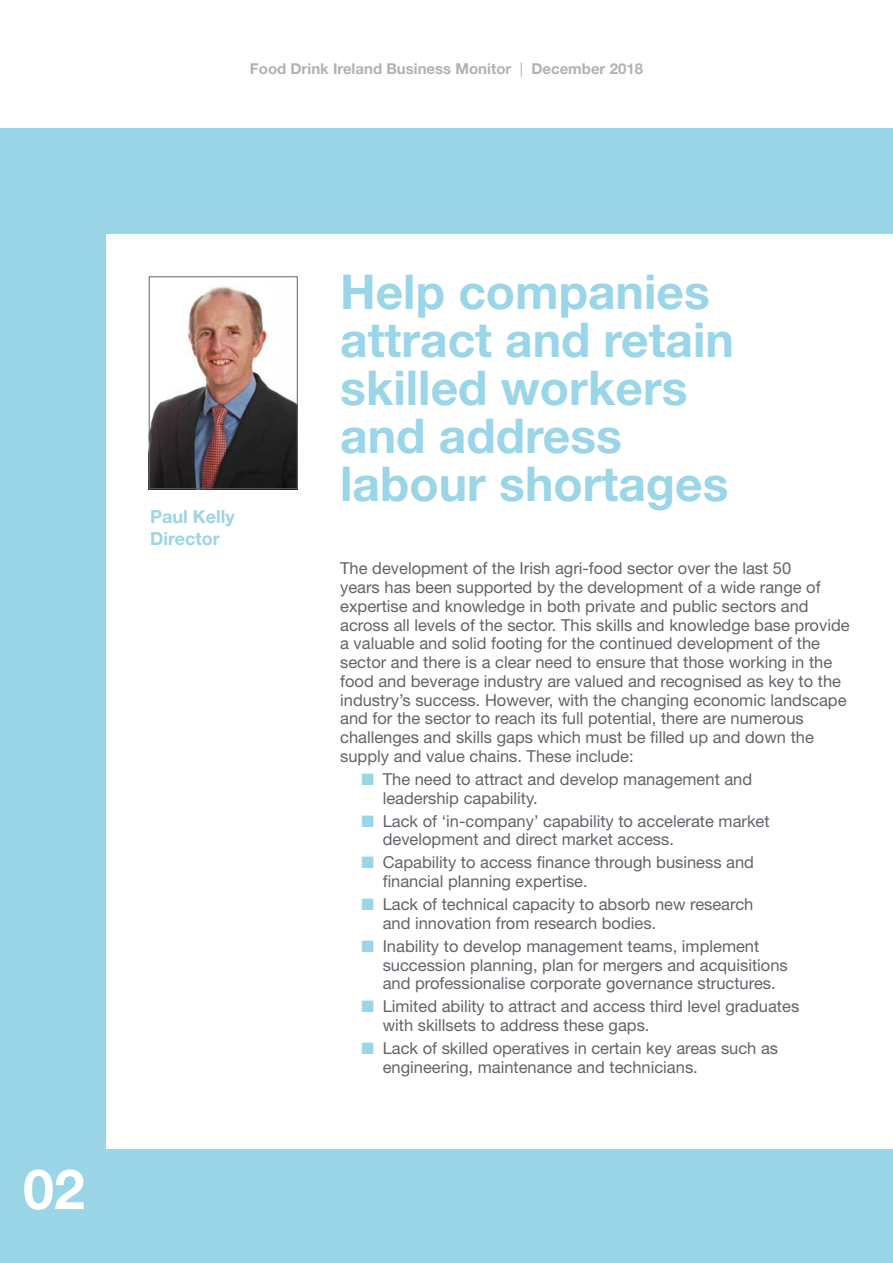
<style>
.page{position:relative;width:893px;height:1263px;background:#fff}
.page>*{position:absolute;margin:0;border:0;box-sizing:border-box;transform-origin:0 0}
.t1{font:700 55.5px "Helvetica Neue LT Std";color:#fff}
.t2{font:700 48px/48px "Helvetica Neue LT Std";color:#9ad5e8}
.t3{font:700 18px/21.6px "Helvetica Neue LT Std";color:#9ad5e8}
.t4{font:16.5px/18.8px "Helvetica Neue LT Std";color:#61646a}
.t5{font:700 15px "Helvetica Neue LT Std";color:#b1b2b3}
.s1{font-weight:400}
.s2{color:#9ad5e8}
</style>
<div class="page">
<div style="left:0;top:0;width:892px;height:1263px;background:#9ad5e8"></div>
<div style="left:106px;top:234px;width:787px;height:914px;background:#fff"></div>
<img style="left:151px;top:286px;width:145px;height:201px">
<div style="left:149px;top:276px;width:149px;height:213px;border:1px solid #61646a"></div>
<div style="left:0;top:0;width:893px;height:128px;background:#fff"></div>
<p class="t5" style="left:250px;top:60px;width:395px">Food Drink Ireland Business Monitor <span class="s1">|</span> December 2018</p>
<p class="t3" style="left:150px;top:505px;width:86px">Paul Kelly<br>Director</p>
<h1 class="t1" style="left:23px;top:1155px;width:63px">02</h1>
<h2 class="t2" style="left:340px;top:266px;width:395px">Help companies attract and retain skilled workers and address labour shortages</h2>
<p class="t4" style="left:340px;top:559px;width:511px">The development of the Irish agri-food sector over the last 50<br>years has been supported by the development of a wide range of expertise and knowledge in both private and public sectors and across all levels of the sector. This skills and knowledge base provide a valuable and solid footing for the continued development of the sector and there is a clear need to ensure that those working in the food and beverage industry are valued and recognised as key to the industry’s success. However, with the changing economic landscape and for the sector to reach its full potential, there are numerous challenges and skills gaps which must be filled up and down the supply and value chains. These include:</p>
<p class="t4" style="left:383px;top:769px;width:371px;text-indent:-21px"><span class="s2">■</span> The need to attract and develop management and leadership capability.</p>
<p class="t4" style="left:383px;top:811px;width:388px;text-indent:-21px"><span class="s2">■</span> Lack of ‘in-company’ capability to accelerate market development and direct market access.</p>
<p class="t4" style="left:383px;top:853px;width:373px;text-indent:-21px"><span class="s2">■</span> Capability to access finance through business and financial planning expertise.</p>
<p class="t4" style="left:383px;top:894px;width:372px;text-indent:-21px"><span class="s2">■</span> Lack of technical capacity to absorb new research and innovation from research bodies.</p>
<p class="t4" style="left:383px;top:936px;width:407px;text-indent:-21px"><span class="s2">■</span> Inability to develop management teams, implement succession planning, plan for mergers and acquisitions and professionalise corporate governance structures.</p>
<p class="t4" style="left:383px;top:997px;width:418px;text-indent:-21px"><span class="s2">■</span> Limited ability to attract and access third level graduates with skillsets to address these gaps.</p>
<p class="t4" style="left:383px;top:1038px;width:397px;text-indent:-21px"><span class="s2">■</span> Lack of skilled operatives in certain key areas such as engineering, maintenance and technicians.</p>
</div>
